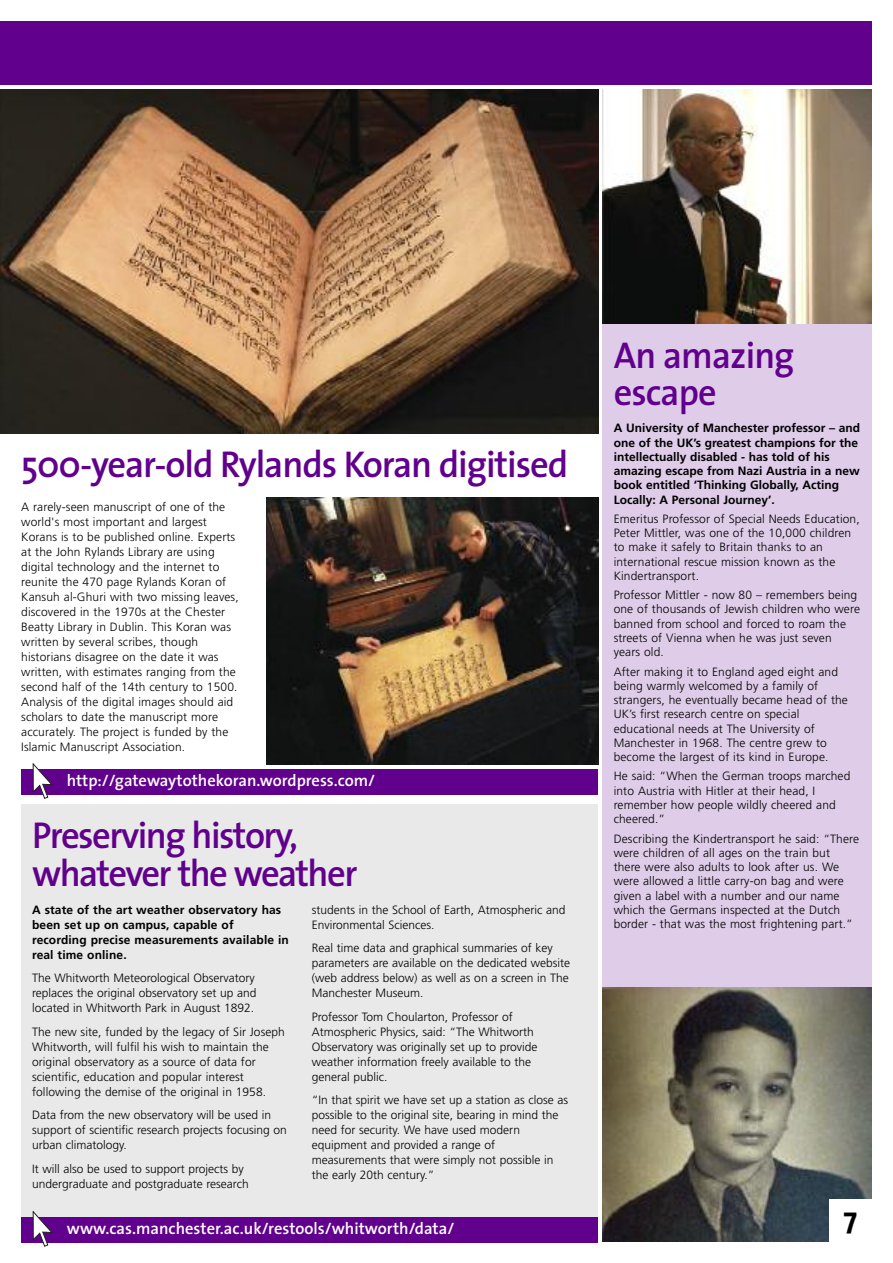
<style>
.page{position:relative;width:893px;height:1263px;background:#fff}
.page>*{position:absolute;margin:0;border:0;box-sizing:border-box;transform-origin:0 0}
.t1{font:600 37.5px/37.5px "The Sans";letter-spacing:-.035em;color:#61008c}
.t2{font:700 30px "The Sans";color:#000}
.t3{font:600 16.5px "The Sans";color:#fff}
.t4{font:300 12px/15px "Frutiger";letter-spacing:.01em;color:#000}
.t5{font:700 12px/14.2px "Frutiger";color:#000}
</style>
<div class="page">
<div style="left:21px;top:805px;width:577px;height:437px;background:#e9e9e9"></div>
<div style="left:602px;top:145px;width:270px;height:1097px;background:#dfcce8"></div>
<img style="left:602px;top:988px;width:270px;height:254px">
<img style="left:602px;top:89px;width:270px;height:234px">
<div style="left:0;top:21px;width:872px;height:64px;background:#61008c"></div>
<div style="left:829px;top:1199px;width:43px;height:43px;background:#fff"></div>
<img style="left:266px;top:497px;width:332px;height:267px">
<img style="left:0;top:89px;width:598px;height:345px">
<div style="left:21px;top:1217px;width:577px;height:25px;background:#61008c"></div>
<svg style="left:33px;top:1211px;width:19px;height:35px"></svg>
<div style="left:21px;top:769px;width:577px;height:25px;background:#61008c"></div>
<svg style="left:33px;top:763px;width:19px;height:36px"></svg>
<h1 class="t1" style="left:21px;top:449px;width:548px">500-year-old Rylands Koran digitised</h1>
<p class="t4" style="left:21px;top:500px;width:219px">A rarely-seen manuscript of one of the world's most important and largest Korans is to be published online. Experts at the John Rylands Library are using digital technology and the internet to reunite the 470 page Rylands Koran of Kansuh al-Ghuri with two missing leaves, discovered in the 1970s at the Chester Beatty Library in Dublin. This Koran was written by several scribes, though historians disagree on the date it was written, with estimates ranging from the second half of the 14th century to 1500.<br>Analysis of the digital images should aid scholars to date the manuscript more accurately. The project is funded by the Islamic Manuscript Association.</p>
<h3 class="t3" style="left:67px;top:774px;width:310px">http://gatewaytothekoran.wordpress.com/</h3>
<h1 class="t1" style="left:32px;top:820px;width:327px">Preserving history, whatever the weather</h1>
<p class="t5" style="left:32px;top:903px;width:258px;line-height:15px">A state of the art weather observatory has been set up on campus, capable of recording precise measurements available in real time online.</p>
<p class="t4" style="left:32px;top:972px;width:226px">The Whitworth Meteorological Observatory replaces the original observatory set up and located in Whitworth Park in August 1892.</p>
<p class="t4" style="left:32px;top:1025px;width:254px">The new site, funded by the legacy of Sir Joseph Whitworth, will fulfil his wish to maintain the original observatory as a source of data for scientific, education and popular interest following the demise of the original in 1958.</p>
<p class="t4" style="left:32px;top:1109px;width:256px">Data from the new observatory will be used in support of scientific research projects focusing on urban climatology.</p>
<p class="t4" style="left:32px;top:1162px;width:218px">It will also be used to support projects by undergraduate and postgraduate research</p>
<p class="t4" style="left:312px;top:903px;width:255px">students in the School of Earth, Atmospheric and<br>Environmental Sciences.</p>
<p class="t4" style="left:312px;top:941px;width:260px">Real time data and graphical summaries of key parameters are available on the dedicated website (web address below) as well as on a screen in The Manchester Museum.</p>
<p class="t4" style="left:312px;top:1010px;width:227px">Professor Tom Choularton, Professor of Atmospheric Physics, said: “The Whitworth Observatory was originally set up to provide weather information freely available to the general public.</p>
<p class="t4" style="left:312px;top:1093px;width:258px">“In that spirit we have set up a station as close as possible to the original site, bearing in mind the need for security. We have used modern equipment and provided a range of measurements that were simply not possible in the early 20th century.”</p>
<h3 class="t3" style="left:67px;top:1221px;width:389px">www.cas.manchester.ac.uk/restools/whitworth/data/</h3>
<h1 class="t1" style="left:614px;top:340px;width:182px">An amazing escape</h1>
<p class="t5" style="left:614px;top:422px;width:248px">A University of Manchester professor – and one of the UK’s greatest champions for the intellectually disabled - has told of his amazing escape from Nazi Austria in a new book entitled ‘Thinking Globally, Acting Locally: A Personal Journey’.</p>
<p class="t4" style="left:614px;top:512px;width:248px;line-height:14.2px">Emeritus Professor of Special Needs Education, Peter Mittler, was one of the 10,000 children to make it safely to Britain thanks to an international rescue mission known as the Kindertransport.</p>
<p class="t4" style="left:614px;top:589px;width:248px;line-height:14.2px">Professor Mittler - now 80 – remembers being one of thousands of Jewish children who were banned from school and forced to roam the streets of Vienna when he was just seven years old.</p>
<p class="t4" style="left:614px;top:665px;width:236px;line-height:14.2px">After making it to England aged eight and being warmly welcomed by a family of strangers, he eventually became head of the UK’s first research centre on special educational needs at The University of Manchester in 1968. The centre grew to become the largest of its kind in Europe.</p>
<p class="t4" style="left:614px;top:770px;width:238px;line-height:14.2px">He said: “When the German troops marched into Austria with Hitler at their head, I remember how people wildly cheered and cheered.”</p>
<p class="t4" style="left:614px;top:832px;width:247px;line-height:14.2px">Describing the Kindertransport he said: “There were children of all ages on the train but there were also adults to look after us. We were allowed a little carry-on bag and were given a label with a number and our name which the Germans inspected at the Dutch border - that was the most frightening part.”</p>
<h2 class="t2" style="left:844px;top:1206px;width:15px">7</h2>
</div>
